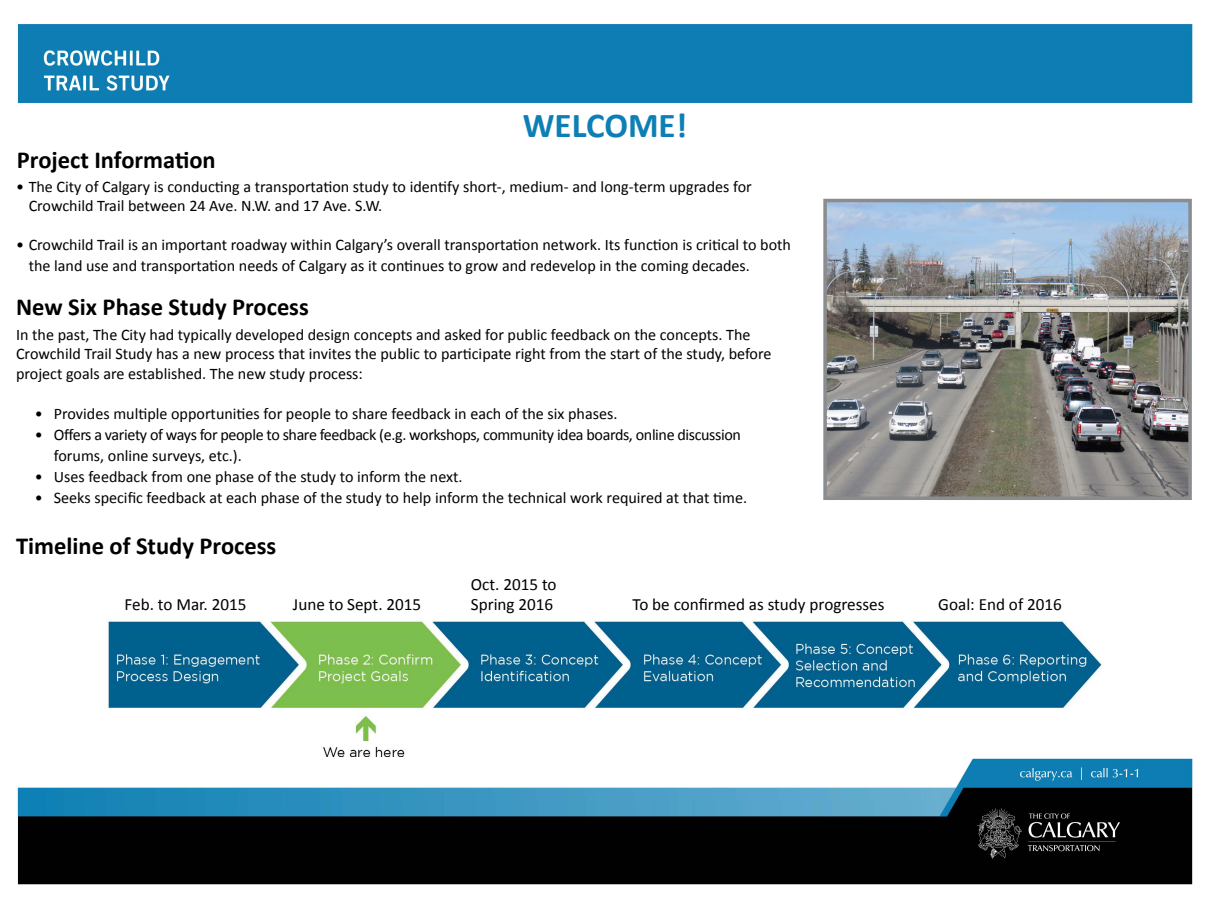
<style>
.page{position:relative;width:1210px;height:908px;background:#fff}
.page>*{position:absolute;margin:0;border:0;box-sizing:border-box;transform-origin:0 0}
.t1{font:700 35px "Calibri";color:#0d7fb4}
.t2{font:700 24.5px "Calibri";color:#000}
.t3{font:17.15px/20.6px "Calibri";color:#000}
.t4{font:16.1px/19.3px "Calibri";color:#000}
.t5{font:16.1px/21px "Calibri";letter-spacing:-.025em;color:#000}
</style>
<div class="page">
<img style="left:17px;top:23px;width:1176px;height:862px">
<img style="left:828px;top:204px;width:358px;height:291px">
<img style="left:102px;top:614px;width:1006px;height:142px">
<div style="left:823px;top:199px;width:368px;height:301px;border:4px solid #8a8c8e"></div>
<h2 class="t2" style="left:17px;top:145px;width:200px">Project Information</h2>
<h1 class="t1" style="left:523px;top:103px;width:166px">WELCOME!</h1>
<p class="t4" style="left:29px;top:177px;width:724px;text-indent:-13px">• The City of Calgary is conducting a transportation study to identify short-, medium- and long-term upgrades for<br>Crowchild Trail between 24 Ave. N.W. and 17 Ave. S.W.</p>
<p class="t4" style="left:29px;top:234px;width:764px;line-height:21px;text-indent:-13px">• Crowchild Trail is an important roadway within Calgary’s overall transportation network. Its function is critical to both the land use and transportation needs of Calgary as it continues to grow and redevelop in the coming decades.</p>
<h2 class="t2" style="left:16px;top:291px;width:294px">New Six Phase Study Process</h2>
<p class="t4" style="left:16px;top:325px;width:757px">In the past, The City had typically developed design concepts and asked for public feedback on the concepts. The<br>Crowchild Trail Study has a new process that invites the public to participate right from the start of the study, before project goals are established. The new study process:</p>
<p class="t4" style="left:35px;top:404px;width:584px">• Provides multiple opportunities for people to share feedback in each of the six phases.</p>
<p class="t5" style="left:54px;top:424px;width:688px;text-indent:-19px">• Offers a variety of ways for people to share feedback (e.g. workshops, community idea boards, online discussion forums, online surveys, etc.).</p>
<p class="t4" style="left:35px;top:467px;width:429px">• Uses feedback from one phase of the study to inform the next.</p>
<p class="t4" style="left:35px;top:488px;width:713px">• Seeks specific feedback at each phase of the study to help inform the technical work required at that time.</p>
<h2 class="t2" style="left:16px;top:530px;width:262px">Timeline of Study Process</h2>
<p class="t3" style="left:124px;top:594px;width:123px">Feb. to Mar. 2015</p>
<p class="t3" style="left:293px;top:594px;width:130px">June to Sept. 2015</p>
<p class="t3" style="left:471px;top:573px;width:87px">Oct. 2015 to<br>Spring 2016</p>
<p class="t3" style="left:632px;top:594px;width:253px">To be confirmed as study progresses</p>
<p class="t3" style="left:938px;top:594px;width:125px">Goal: End of 2016</p>
</div>
